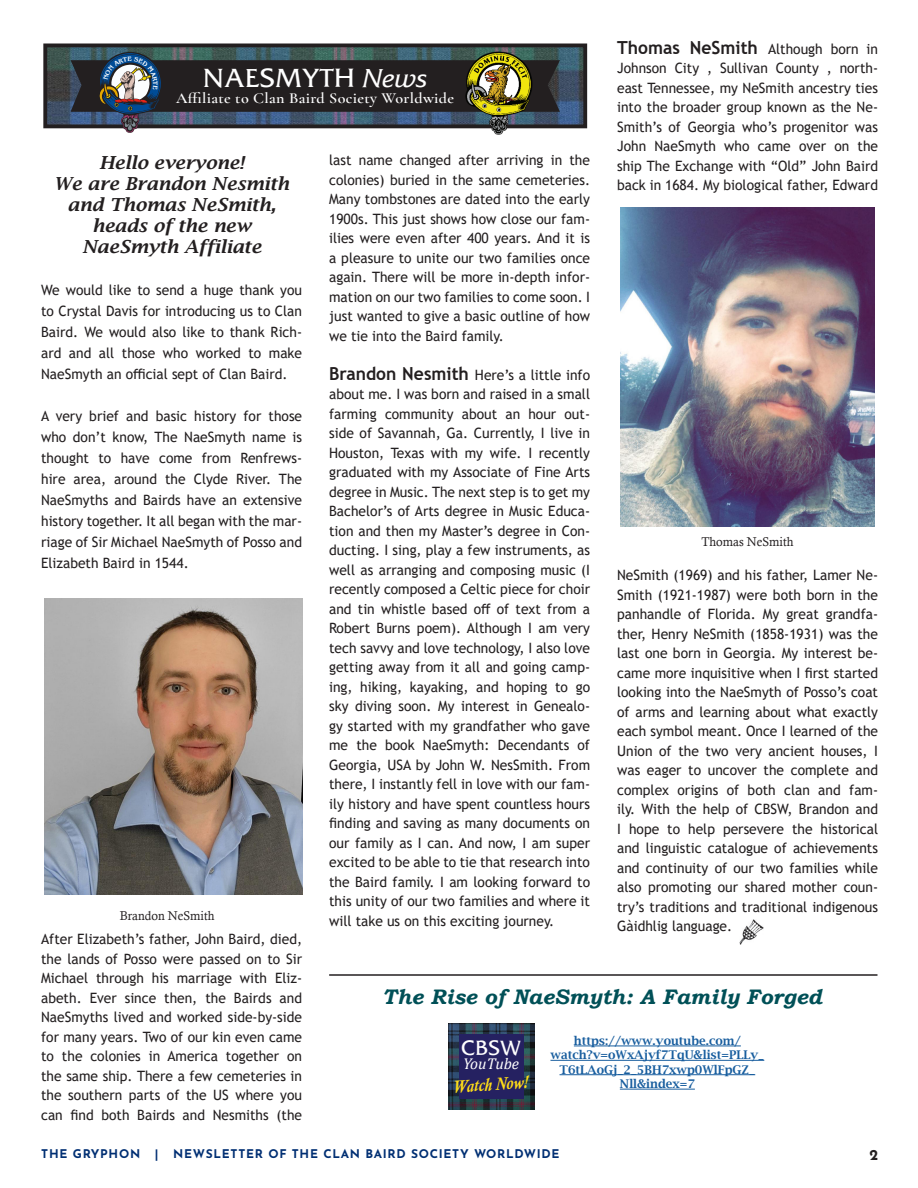
<style>
.page{position:relative;width:918px;height:1188px;background:#fff}
.page>*{position:absolute;margin:0;border:0;box-sizing:border-box;transform-origin:0 0}
.t1{font:26.1px "Friz Qua Regu OS";color:#fff}
.t2{font:italic 700 21px "Bookman Old Style";color:#005057}
.t3{font:20.7px "Friz Qua Regu OS";color:#fff}
.t4{font:italic 600 18px/21px "Lucida Bright";color:#231f20;text-align:center;scale:1.04 1}
.t5{font:italic 700 18px "Calisto";color:#ffdd17;scale:.84 1}
.t6{font:italic 15.75px "Cambria";color:#fff}
.t7{font:600 15.3px "Cormorant Garamond";letter-spacing:.02em;color:#fff;scale:1.05 1}
.t8{font:700 15px "Josefin Sans";color:#231f20}
.t9{font:14.25px/19.5px "Trebuchet MS";color:#231f20;text-align:justify}
.t10{font:12.75px "Calisto";color:#231f20;scale:.96 1}
.t11{font:600 12px/14.4px "Lucida Bright";color:#175d9e;text-align:center}
.t12{font:700 12px "Josefin Sans";letter-spacing:.06em;color:#002f73}
.s1{font-weight:700;font-size:18px}
.s2{font-family:"Friz Qua Regu Ital OS"}
</style>
<div class="page">
<img style="left:620px;top:207px;width:255px;height:319px">
<img style="left:45px;top:598px;width:257px;height:296px">
<img style="left:448px;top:1023px;width:86px;height:86px">
<div style="left:459px;top:1034px;width:64px;height:65px;background:#252161"></div>
<hr style="left:574px;top:1046px;width:167px;height:1px;background:#175d9e">
<hr style="left:550px;top:1060px;width:214px;height:1px;background:#175d9e">
<hr style="left:560px;top:1074px;width:195px;height:1px;background:#175d9e">
<hr style="left:620px;top:1089px;width:75px;height:1px;background:#175d9e">
<img style="left:740px;top:919px;width:24px;height:25px">
<hr style="left:329px;top:974px;width:549px;height:2px;background:#231f20">
<img style="left:48px;top:49px;width:534px;height:74px">
<div style="left:43px;top:44px;width:544px;height:84px;border:4px solid #231f20"></div>
<svg style="left:71px;top:51px;width:489px;height:82px;background:#464b4b"></svg>
<p class="t9" style="left:617px;top:39px;width:262px"><span class="s1">Thomas NeSmith</span> Although born in Johnson City , Sullivan County , north&shy;east Tennessee, my NeSmith ancestry ties into the broader group known as the Ne-Smith’s of Georgia who’s progenitor was John NaeSmyth who came over on the ship The Exchange with “Old” John Baird back in 1684. My biological father, Edward</p>
<p class="t1" style="left:203px;top:62px;width:226px">NAESMYTH <span class="s2">News</span></p>
<p class="t7" style="left:176px;top:89px;width:266px">Affiliate to Clan Baird Society Worldwide</p>
<p class="t4" style="left:99px;top:152px;width:141px">Hello everyone!</p>
<p class="t4" style="left:54px;top:173px;width:227px">We are Brandon Nesmith and Thomas NeSmith, heads of the new</p>
<p class="t4" style="left:82px;top:236px;width:174px">NaeSmyth Affiliate</p>
<p class="t9" style="left:41px;top:279px;width:262px;line-height:21px">We would like to send a huge thank you to Crystal Davis for introducing us to Clan Baird. We would also like to thank Rich&shy;ard and all those who worked to make NaeSmyth an official sept of Clan Baird.</p>
<p class="t9" style="left:41px;top:405px;width:262px;line-height:21px">A very brief and basic history for those who don’t know, The NaeSmyth name is thought to have come from Renfrews&shy;hire area, around the Clyde River. The NaeSmyths and Bairds have an extensive history together. It all began with the mar&shy;riage of Sir Michael NaeSmyth of Posso and Elizabeth Baird in 1544.</p>
<p class="t9" style="left:329px;top:150px;width:262px">last name changed after arriving in the colonies) buried in the same cemeteries.<br>Many tombstones are dated into the early 1900s. This just shows how close our fam&shy;ilies were even after 400 years. And it is a pleasure to unite our two families once again. There will be more in-depth infor&shy;mation on our two families to come soon. I just wanted to give a basic outline of how we tie into the Baird family.</p>
<p class="t9" style="left:329px;top:365px;width:262px"><span class="s1">Brandon Nesmith</span> Here’s a little info about me. I was born and raised in a small farming community about an hour out&shy;side of Savannah, Ga. Currently, I live in Houston, Texas with my wife. I recently graduated with my Associate of Fine Arts degree in Music. The next step is to get my Bachelor’s of Arts degree in Music Educa&shy;tion and then my Master’s degree in Con&shy;ducting. I sing, play a few instruments, as well as arranging and composing music (I recently composed a Celtic piece for choir and tin whistle based off of text from a Robert Burns poem). Although I am very tech savvy and love technology, I also love getting away from it all and going camp&shy;ing, hiking, kayaking, and hoping to go sky diving soon. My interest in Genealo&shy;gy started with my grandfather who gave me the book NaeSmyth: Decendants of Georgia, USA by John W. NesSmith. From there, I instantly fell in love with our fam&shy;ily history and have spent countless hours finding and saving as many documents on our family as I can. And now, I am super excited to be able to tie that research into the Baird family. I am looking forward to this unity of our two families and where it will take us on this exciting journey.</p>
<p class="t10" style="left:701px;top:534px;width:97px">Thomas NeSmith</p>
<p class="t9" style="left:617px;top:565px;width:262px">NeSmith (1969) and his father, Lamer Ne-Smith (1921-1987) were both born in the panhandle of Florida. My great grandfa&shy;ther, Henry NeSmith (1858-1931) was the last one born in Georgia. My interest be&shy;came more inquisitive when I first started looking into the NaeSmyth of Posso’s coat of arms and learning about what exactly each symbol meant. Once I learned of the Union of the two very ancient houses, I was eager to uncover the complete and complex origins of both clan and fam&shy;ily. With the help of CBSW, Brandon and I hope to help persevere the historical and linguistic catalogue of achievements and continuity of our two families while also promoting our shared mother coun&shy;try’s traditions and traditional indigenous Gàidhlig language.</p>
<p class="t10" style="left:120px;top:908px;width:100px">Brandon NeSmith</p>
<p class="t9" style="left:41px;top:929px;width:262px">After Elizabeth’s father, John Baird, died, the lands of Posso were passed on to Sir Michael through his marriage with Eliz&shy;abeth. Ever since then, the Bairds and NaeSmyths lived and worked side-by-side for many years. Two of our kin even came to the colonies in America together on the same ship. There a few cemeteries in the southern parts of the US where you can find both Bairds and Nesmiths (the</p>
<p class="t2" style="left:382px;top:982px;width:442px">The Rise of NaeSmyth: A Family Forged</p>
<p class="t11" style="left:550px;top:1033px;width:215px">https://www.youtube.com/ watch?v=oWxAjyf7TqU&amp;list=PLLy_<br>T6tLAoGj_2_5BH7xwp0WlFpGZ_<br>Nll&amp;index=7</p>
<p class="t3" style="left:461px;top:1035px;width:61px">CBSW</p>
<p class="t6" style="left:463px;top:1053px;width:58px">YouTube</p>
<p class="t5" style="left:452px;top:1076px;width:91px;rotate:-4deg">Watch Now!</p>
<p class="t12" style="left:41px;top:1143px;width:520px">THE GRYPHON | NEWSLETTER OF THE CLAN BAIRD SOCIETY WORLDWIDE</p>
<p class="t8" style="left:869px;top:1141px;width:10px">2</p>
</div>
